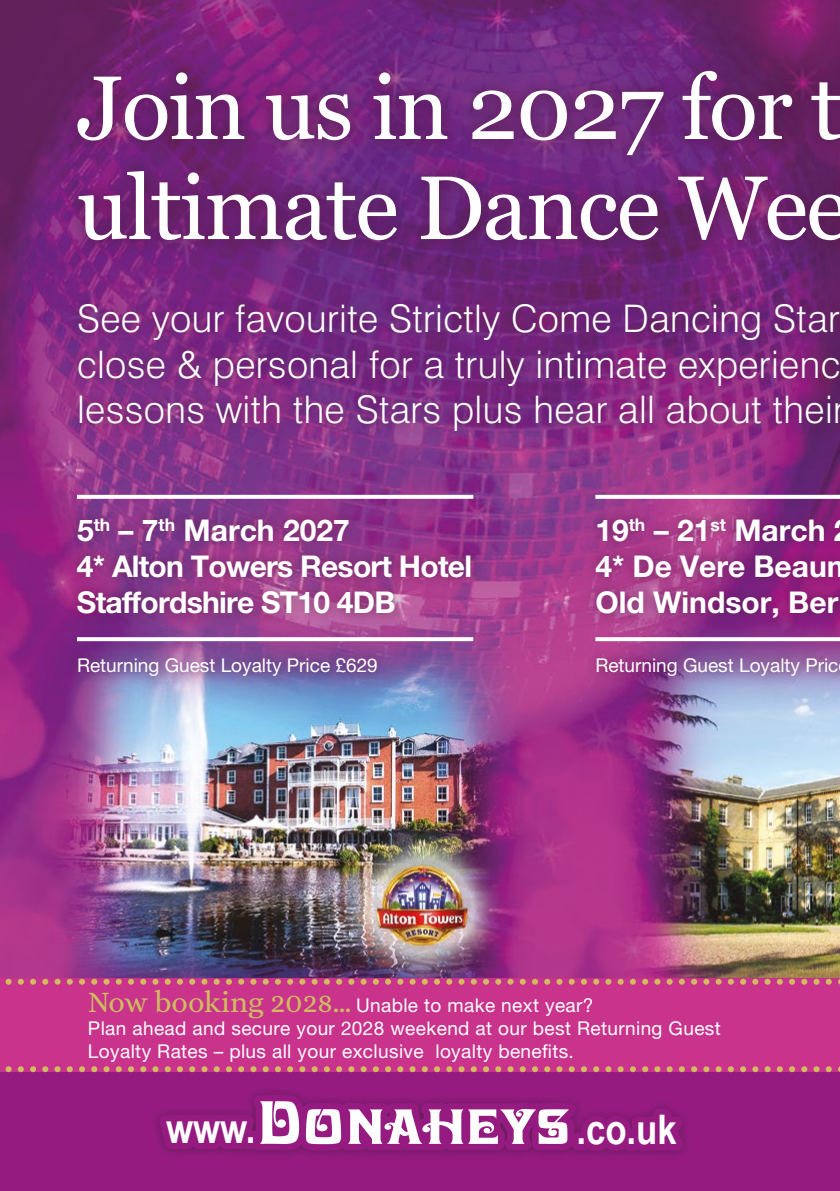
<style>
.page{position:relative;width:840px;height:1191px;background:#fff}
.page>*{position:absolute;margin:0;border:0;box-sizing:border-box;transform-origin:0 0}
.t1{font:90px/100px "Georgia";letter-spacing:-.02em;color:#fff}
.t2{font:700 40.8px "Arial";color:#fff;scale:.85 1}
.t3{font:300 38px/45.6px "Swiss 721 BT";letter-spacing:.01em;color:#fff;text-align:justify}
.t4{font:700 30px/36px "Helvetica Neue LT Pro";letter-spacing:-.025em;color:#fff}
.t5{font:700 30px/36px "Helvetica Neue LT Pro";color:#fff}
.t6{font:19px/22.8px "Helvetica Neue LT Pro";letter-spacing:.02em;color:#fff}
.t7{font:19px "Helvetica Neue LT Pro";color:#fff}
.s1{font-family:"Alice";font-size:30px;color:#d0bb61}
.s2{font-family:"Davida Bold BT";font-weight:400;font-size:60.4px}
.s3{font-family:"Davida Bold BT";font-weight:400;font-size:48.8px}
</style>
<div class="page">
<img style="left:0;top:0;width:839px;height:978px">
<div style="left:0;top:1072px;width:839px;height:119px;background:#951b81"></div>
<div style="left:60px;top:54px;width:779px;height:203px;background:#571b4f;opacity:.75"></div>
<div style="left:67px;top:292px;width:772px;height:150px;background:#571b4f;opacity:.75"></div>
<div style="left:66px;top:507px;width:416px;height:118px;background:#571b4f;opacity:.75"></div>
<div style="left:67px;top:646px;width:322px;height:41px;background:#571b4f;opacity:.75"></div>
<svg style="left:77px;top:495px;width:396px;height:4px"></svg>
<svg style="left:77px;top:637px;width:396px;height:4px"></svg>
<svg style="left:595px;top:495px;width:244px;height:4px"></svg>
<div style="left:150px;top:1085px;width:541px;height:75px;background:#571b4f;opacity:.75"></div>
<svg style="left:159px;top:1094px;width:524px;height:57px;background:#921b7f"></svg>
<div style="left:583px;top:507px;width:256px;height:122px;background:#571b4f;opacity:.75"></div>
<div style="left:584px;top:646px;width:255px;height:41px;background:#571b4f;opacity:.75"></div>
<svg style="left:595px;top:637px;width:244px;height:4px"></svg>
<div style="left:0;top:978px;width:839px;height:94px;background:#c9338b"></div>
<svg style="left:5px;top:1066px;width:835px;height:6px"></svg>
<svg style="left:5px;top:978px;width:835px;height:6px"></svg>
<h1 class="t1" style="left:77px;top:60px;width:773px">Join us in 2027 for t ultimate Dance Wee</h1>
<h3 class="t3" style="left:77px;top:295px;width:764px">See your favourite Strictly Come Dancing Star close &amp; personal for a truly intimate experienc lessons with the Stars plus hear all about thei</h3>
<h3 class="t4" style="left:77px;top:511px;width:396px">5<sup>th</sup> – 7<sup>th</sup> March 2027<br>4* Alton Towers Resort Hotel<br>Staffordshire ST10 4DB</h3>
<p class="t7" style="left:77px;top:654px;width:302px">Returning Guest Loyalty Price £629</p>
<h3 class="t5" style="left:595px;top:511px;width:244px">19<sup>th</sup> – 21<sup>st</sup> March<br>4* De Vere Beau<br>Old Windsor, Ber</h3>
<p class="t7" style="left:595px;top:654px;width:244px">Returning Guest Loyalty Pric</p>
<p class="t6" style="left:88px;top:993px;width:634px"><span class="s1">Now booking 2028…</span> Unable to make next year?<br>Plan ahead and secure your 2028 weekend at our best Returning Guest<br>Loyalty Rates – plus all your exclusive loyalty benefits.</p>
<h2 class="t2" style="left:166px;top:1101px;width:602px">www.<span class="s2">D</span><span class="s3">ONAHEYS</span>.co.uk</h2>
</div>
